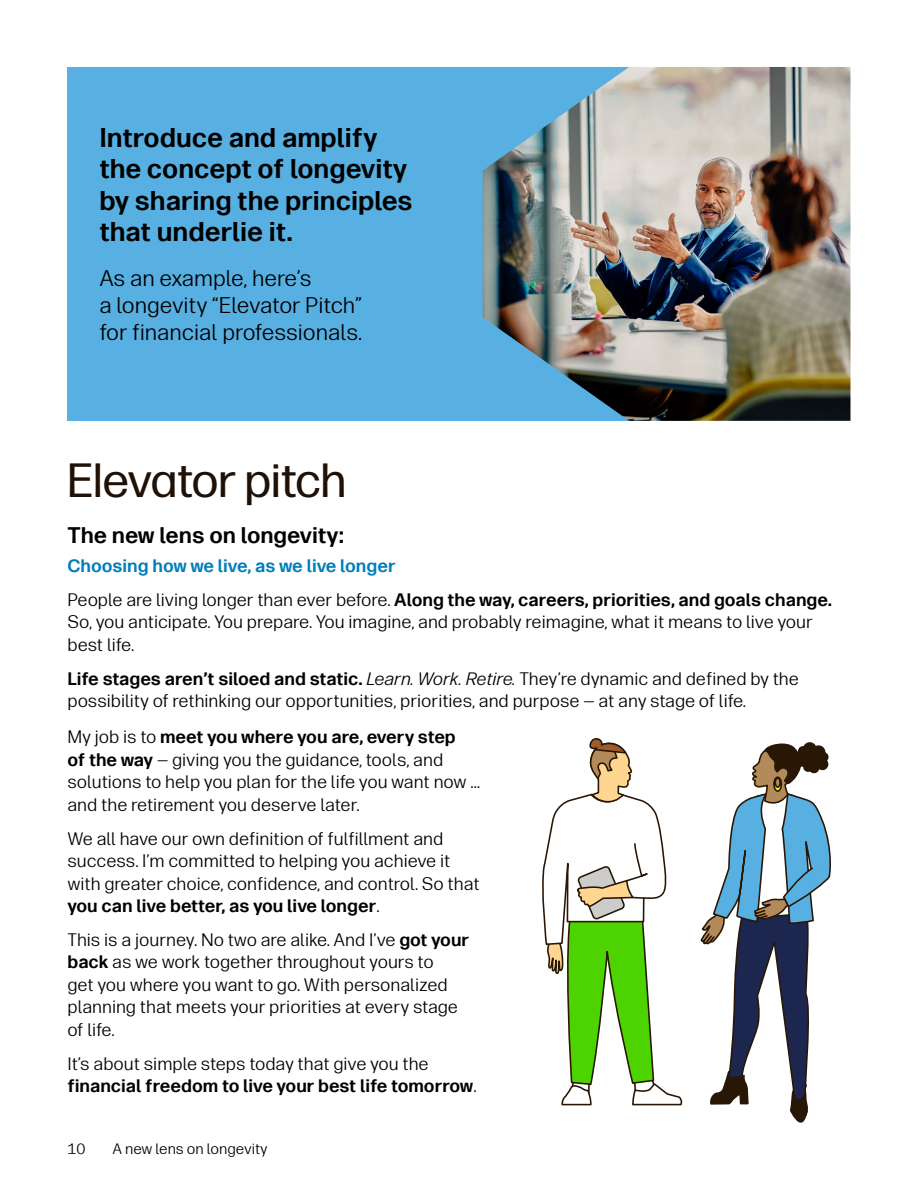
<style>
.page{position:relative;width:918px;height:1188px;background:#fff}
.page>*{position:absolute;margin:0;border:0;box-sizing:border-box;transform-origin:0 0}
.TA_Page_heading_1_32pt_-_Regular{font:48px "Forever Forma Heading";color:#1f1106}
.TA_Subhead_2_18pt{font:700 27px/31.5px "Forever Forma Body Text";color:#000}
.TA_Body_copy_15pt{font:22.5px/27px "Forever Forma Body Text";color:#000}
.TA_Subhead_3_15pt{font:700 22.5px "Forever Forma Body Text";color:#000}
.TA_Body_copy_12pt{font:18px/22.5px "Forever Forma Body Text";color:#000}
.TA_Body_copy_12pt-2{font:700 18px/22.5px "Forever Forma Body Text";color:#000}
.TA_Intro_2_12pt{font:700 18px "Forever Forma Body Text";color:#007dba}
.t1{font:15px "Forever Forma Body Text";color:#000}
.s1{font-weight:700}
.s2{font-style:italic}
.s3{font-weight:400}
</style>
<div class="page">
<div style="left:68px;top:67px;width:629px;height:354px;background:#58b0e2"></div>
<img style="left:483px;top:67px;width:367px;height:354px">
<svg style="left:542px;top:738px;width:289px;height:385px"></svg>
<h4 class="TA_Subhead_2_18pt" style="left:99px;top:119px;width:315px">Introduce and amplify the concept of longevity by sharing the principles that underlie it.</h4>
<p class="TA_Body_copy_15pt" style="left:99px;top:263px;width:265px">As an example, here’s<br>a longevity “Elevator Pitch” for financial professionals.</p>
<h2 class="TA_Page_heading_1_32pt_-_Regular" style="left:68px;top:446px;width:280px">Elevator pitch</h2>
<h5 class="TA_Subhead_3_15pt" style="left:68px;top:518px;width:278px">The new lens on longevity:</h5>
<h5 class="TA_Intro_2_12pt" style="left:68px;top:552px;width:330px">Choosing how we live, as we live longer</h5>
<p class="TA_Body_copy_12pt" style="left:68px;top:587px;width:766px">People are living longer than ever before. <span class="s1">Along the way, careers, priorities, and goals change.<br></span>So, you anticipate. You prepare. You imagine, and probably reimagine, what it means to live your best life.</p>
<p class="TA_Body_copy_12pt" style="left:68px;top:666px;width:733px"><span class="s1">Life stages aren’t siloed and static.</span> <span class="s2">Learn. Work. Retire.</span> They’re dynamic and defined by the possibility of rethinking our opportunities, priorities, and purpose — at any stage of life.</p>
<p class="TA_Body_copy_12pt" style="left:68px;top:725px;width:414px">My job is to <span class="s1">meet you where you are, every step<br>of the way</span> — giving you the guidance, tools, and solutions to help you plan for the life you want now … and the retirement you deserve later.</p>
<p class="TA_Body_copy_12pt" style="left:68px;top:826px;width:414px">We all have our own definition of fulfillment and success. I’m committed to helping you achieve it with greater choice, confidence, and control. So that <span class="s1">you can live better, as you live longer</span>.</p>
<p class="TA_Body_copy_12pt" style="left:68px;top:927px;width:403px">This is a journey. No two are alike. And I’ve <span class="s1">got your back</span> as we work together throughout yours to<br>get you where you want to go. With personalized planning that meets your priorities at every stage of life.</p>
<p class="TA_Body_copy_12pt-2" style="left:68px;top:1051px;width:411px"><span class="s3">It’s about simple steps today that give you the </span>financial freedom to live your best life tomorrow<span class="s3">.</span></p>
<p class="t1" style="left:68px;top:1139px;width:19px">10</p>
<p class="t1" style="left:112px;top:1139px;width:157px">A new lens on longevity</p>
</div>
